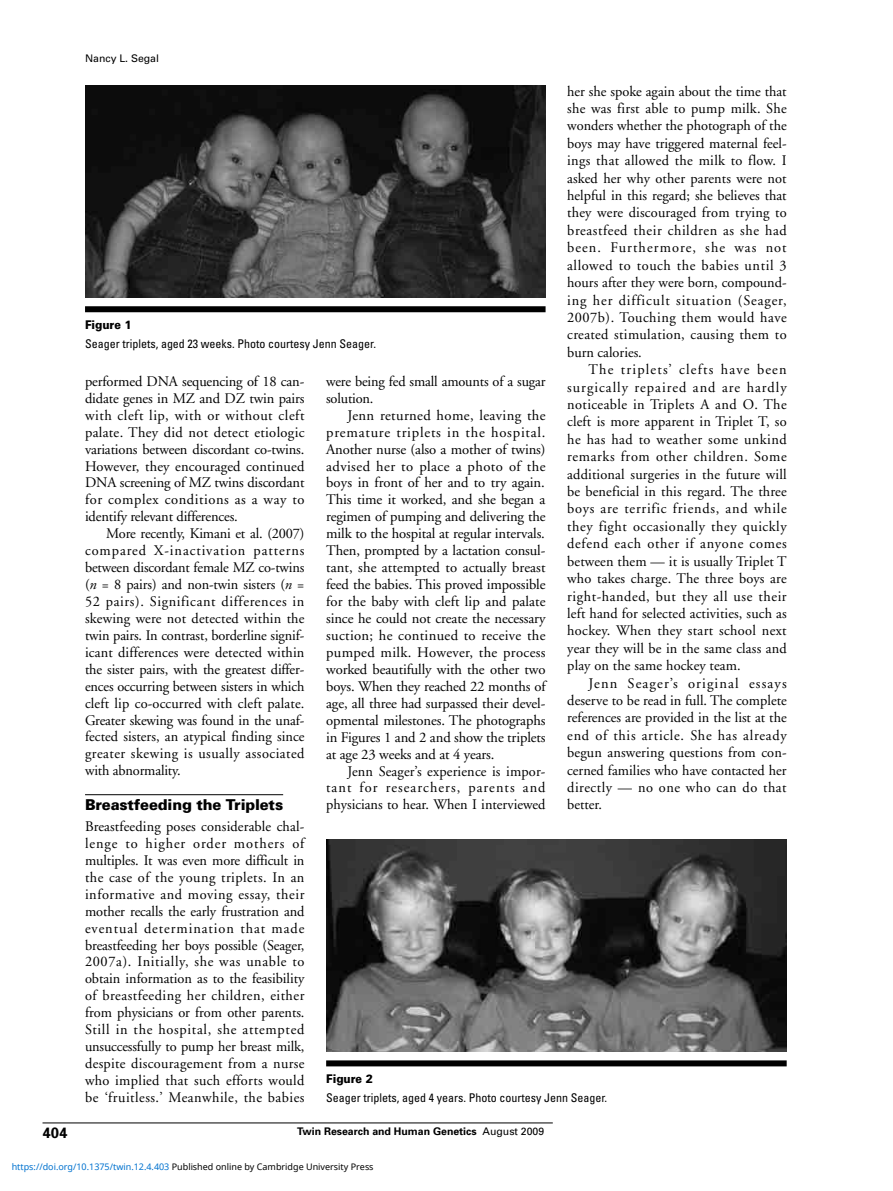
<style>
.page{position:relative;width:893px;height:1191px;background:#fff}
.page>*{position:absolute;margin:0;border:0;box-sizing:border-box;transform-origin:0 0}
.t1{font:900 15px "Univers";letter-spacing:-.01em;color:#000}
.t2{font:700 15px "Univers";color:#000}
.t3{font:14.7px/17px "Adobe Garamond";letter-spacing:.01em;color:#000;text-align:justify}
.t4{font:14.7px/17px "Adobe Garamond";letter-spacing:-.01em;color:#000}
.t5{font:condensed 12px "Univers";color:#000}
.t6{font:900 12px "Univers";color:#000;scale:.9 1}
.t7{font:700 10.5px "Univers";color:#000}
.t8{font:10.5px "Univers";color:#000}
.t9{font:9px "Noto Sans";color:#000}
.s1{font-style:italic}
.s2{font-weight:400}
.s3{color:#0172cf}
</style>
<div class="page">
<hr style="left:85px;top:794px;width:198px;height:1px;background:#000">
<img style="left:86px;top:85px;width:460px;height:213px">
<img style="left:326px;top:839px;width:461px;height:213px">
<hr style="left:43px;top:1122px;width:510px;height:1px;background:#000">
<div style="left:85px;top:306px;width:461px;height:6px;background:#000"></div>
<div style="left:326px;top:1060px;width:461px;height:6px;background:#000"></div>
<p class="t8" style="left:85px;top:54px;width:75px">Nancy L. Segal</p>
<p class="t3" style="left:567px;top:84px;width:221px;line-height:17.4px">her she spoke again about the time that she was first able to pump milk. She wonders whether the photograph of the boys may have triggered maternal feel&shy;ings that allowed the milk to flow. I asked her why other parents were not helpful in this regard; she believes that they were discouraged from trying to breastfeed their children as she had been. Furthermore, she was not allowed to touch the babies until 3 hours after they were born, compound&shy;ing her difficult situation (Seager, 2007b). Touching them would have created stimulation, causing them to burn calories.</p>
<p class="t3" style="left:567px;top:362px;width:221px;line-height:17.4px;text-indent:21px">The triplets’ clefts have been surgically repaired and are hardly noticeable in Triplets A and O. The cleft is more apparent in Triplet T, so he has had to weather some unkind remarks from other children. Some additional surgeries in the future will be beneficial in this regard. The three boys are terrific friends, and while they fight occasionally they quickly defend each other if anyone comes between them — it is usually Triplet T who takes charge. The three boys are right-handed, but they all use their left hand for selected activities, such as hockey. When they start school next year they will be in the same class and play on the same hockey team.</p>
<p class="t3" style="left:567px;top:675px;width:221px;line-height:17.4px;text-indent:21px">Jenn Seager’s original essays deserve to be read in full. The complete references are provided in the list at the end of this article. She has already begun answering questions from con&shy;cerned families who have contacted her directly — no one who can do that better.</p>
<p class="t6" style="left:85px;top:320px;width:53px">Figure 1</p>
<p class="t5" style="left:85px;top:339px;width:292px">Seager triplets, aged 23 weeks. Photo courtesy Jenn Seager.</p>
<p class="t4" style="left:326px;top:374px;width:221px">were being fed small amounts of a sugar solution.</p>
<p class="t3" style="left:326px;top:408px;width:221px;text-indent:21px">Jenn returned home, leaving the premature triplets in the hospital.<br>Another nurse (also a mother of twins) advised her to place a photo of the boys in front of her and to try again.<br>This time it worked, and she began a regimen of pumping and delivering the milk to the hospital at regular intervals.<br>Then, prompted by a lactation consul&shy;tant, she attempted to actually breast feed the babies. This proved impossible for the baby with cleft lip and palate since he could not create the necessary suction; he continued to receive the pumped milk. However, the process worked beautifully with the other two boys. When they reached 22 months of age, all three had surpassed their devel&shy;opmental milestones. The photographs in Figures 1 and 2 and show the triplets at age 23 weeks and at 4 years.</p>
<p class="t3" style="left:326px;top:763px;width:221px;text-indent:21px">Jenn Seager’s experience is impor&shy;tant for researchers, parents and physicians to hear. When I interviewed</p>
<p class="t3" style="left:85px;top:374px;width:221px">performed DNA sequencing of 18 can&shy;didate genes in MZ and DZ twin pairs with cleft lip, with or without cleft palate. They did not detect etiologic variations between discordant co-twins.<br>However, they encouraged continued DNA screening of MZ twins discordant for complex conditions as a way to identify relevant differences.</p>
<p class="t3" style="left:85px;top:526px;width:221px;text-indent:21px">More recently, Kimani et al. (2007) compared X-inactivation patterns between discordant female MZ co-twins (<span class="s1">n</span> = 8 pairs) and non-twin sisters (<span class="s1">n</span> = 52 pairs). Significant differences in skewing were not detected within the twin pairs. In contrast, borderline signif&shy;icant differences were detected within the sister pairs, with the greatest differ&shy;ences occurring between sisters in which cleft lip co-occurred with cleft palate.<br>Greater skewing was found in the unaf&shy;fected sisters, an atypical finding since greater skewing is usually associated with abnormality.</p>
<p class="t1" style="left:85px;top:799px;width:200px">Breastfeeding the Triplets</p>
<p class="t3" style="left:85px;top:819px;width:221px">Breastfeeding poses considerable chal&shy;lenge to higher order mothers of multiples. It was even more difficult in the case of the young triplets. In an informative and moving essay, their mother recalls the early frustration and eventual determination that made breastfeeding her boys possible (Seager, 2007a). Initially, she was unable to obtain information as to the feasibility of breastfeeding her children, either from physicians or from other parents.<br>Still in the hospital, she attempted unsuccessfully to pump her breast milk, despite discouragement from a nurse who implied that such efforts would be ‘fruitless.’ Meanwhile, the babies</p>
<p class="t6" style="left:326px;top:1074px;width:53px">Figure 2</p>
<p class="t5" style="left:326px;top:1093px;width:282px">Seager triplets, aged 4 years. Photo courtesy Jenn Seager.</p>
<p class="t2" style="left:43px;top:1127px;width:26px">404</p>
<p class="t7" style="left:297px;top:1127px;width:249px">Twin Research and Human Genetics <span class="s2">August 2009</span></p>
<p class="t9" style="left:12px;top:1160px;width:363px"><span class="s3">https://doi.org/10.1375/twin.12.4.403</span> Published online by Cambridge University Press</p>
</div>
